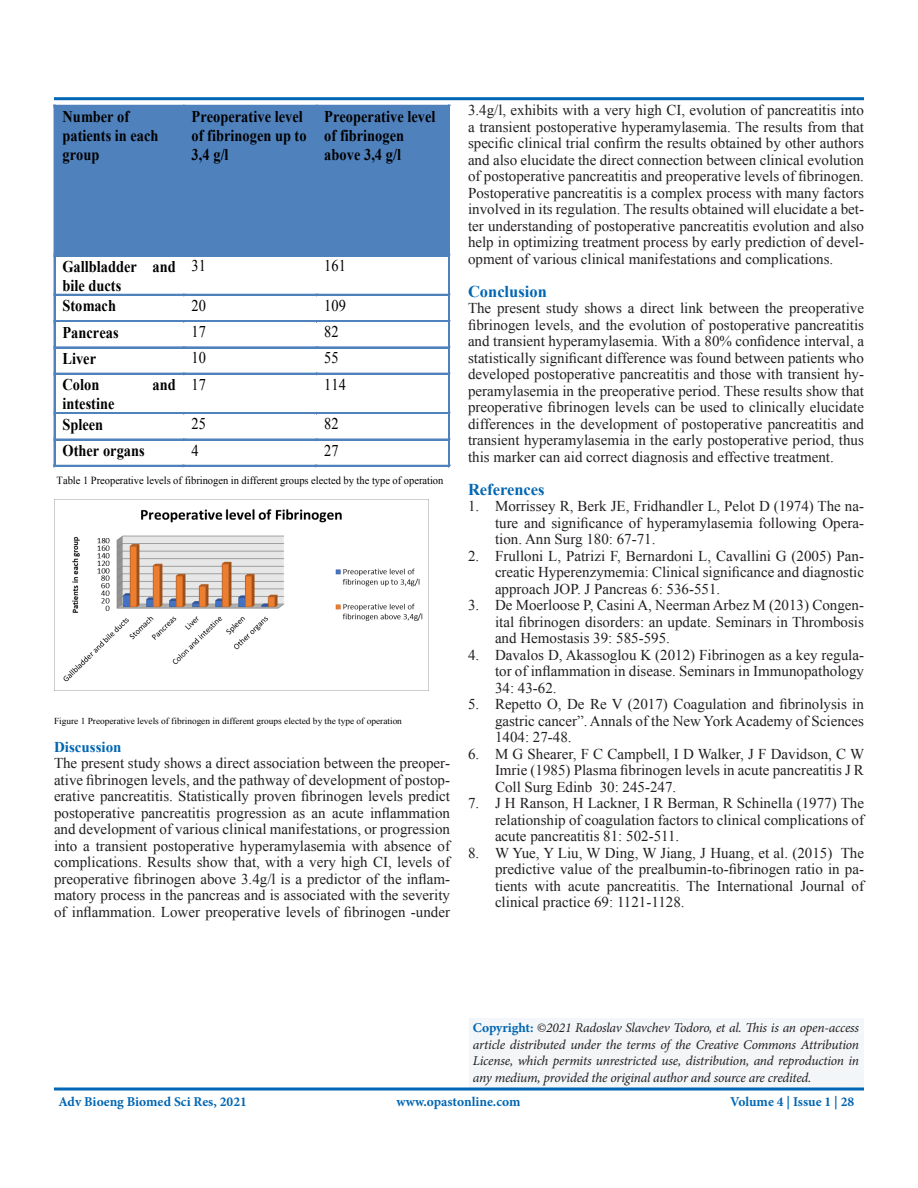
<style>
.page{position:relative;width:918px;height:1188px;background:#fff}
.page>*{position:absolute;margin:0;border:0;box-sizing:border-box;transform-origin:0 0}
.t1{font:700 16.5px "Times New Roman";color:#0166b3}
.t2{font:700 16.35px/18.9px "Times New Roman";color:#000;scale:.88 1}
.t3{font:16.35px "Times New Roman";letter-spacing:.005em;color:#000;scale:.88 1}
.t4{font:15px/16.5px "Times New Roman";color:#231f20;text-align:justify}
.t5{font:700 15px "Times New Roman";color:#0166b3}
.t6{font:italic 13.5px/16.5px "Minion Pro";letter-spacing:-.02em;color:#231f20;text-align:justify}
.t7{font:700 13.5px "Minion Pro";color:#0166b3}
.t8{font:10.8px "Times New Roman";color:#000}
.t9{font:700 9.75px/15.8px "Times New Roman";color:#000}
.t10{font:9.15px "Times New Roman";color:#000}
.s1{font-weight:700;font-style:normal;color:#0166b3}
</style>
<div class="page">
<div style="left:55px;top:107px;width:129px;height:148px;background:#4f81bd"></div>
<div style="left:184px;top:107px;width:132px;height:148px;background:#4f81bd"></div>
<div style="left:316px;top:107px;width:133px;height:148px;background:#4f81bd"></div>
<svg style="left:53px;top:97px;width:811px;height:10px"></svg>
<hr style="left:54px;top:107px;width:1px;height:148px;background:#4f81bd">
<hr style="left:449px;top:107px;width:1px;height:148px;background:#4f81bd">
<hr style="left:55px;top:255px;width:129px;height:1px;background:#4f81bd">
<hr style="left:185px;top:255px;width:131px;height:1px;background:#4f81bd">
<hr style="left:318px;top:255px;width:131px;height:1px;background:#4f81bd">
<hr style="left:54px;top:256px;width:1px;height:38px;background:#4f81bd">
<hr style="left:449px;top:256px;width:1px;height:38px;background:#4f81bd">
<hr style="left:448px;top:256px;width:1px;height:38px;background:#4f81bd">
<hr style="left:55px;top:294px;width:129px;height:2px;background:#4f81bd">
<hr style="left:185px;top:294px;width:131px;height:2px;background:#4f81bd">
<hr style="left:318px;top:294px;width:131px;height:2px;background:#4f81bd">
<hr style="left:55px;top:321px;width:129px;height:1px;background:#4f81bd">
<hr style="left:55px;top:320px;width:129px;height:1px;background:#4f81bd">
<hr style="left:185px;top:321px;width:131px;height:1px;background:#4f81bd">
<hr style="left:185px;top:320px;width:131px;height:1px;background:#4f81bd">
<hr style="left:318px;top:321px;width:131px;height:1px;background:#4f81bd">
<hr style="left:318px;top:320px;width:131px;height:1px;background:#4f81bd">
<hr style="left:55px;top:347px;width:129px;height:1px;background:#4f81bd">
<hr style="left:185px;top:347px;width:131px;height:1px;background:#4f81bd">
<hr style="left:318px;top:347px;width:131px;height:1px;background:#4f81bd">
<svg style="left:54px;top:294px;width:1px;height:81px"></svg>
<hr style="left:55px;top:373px;width:129px;height:2px;background:#4f81bd">
<hr style="left:185px;top:373px;width:131px;height:2px;background:#4f81bd">
<hr style="left:318px;top:373px;width:131px;height:2px;background:#4f81bd">
<svg style="left:448px;top:294px;width:2px;height:81px"></svg>
<hr style="left:54px;top:375px;width:1px;height:38px;background:#4f81bd">
<hr style="left:449px;top:375px;width:1px;height:38px;background:#4f81bd">
<hr style="left:448px;top:375px;width:1px;height:38px;background:#4f81bd">
<hr style="left:55px;top:413px;width:129px;height:1px;background:#4f81bd">
<hr style="left:55px;top:412px;width:129px;height:1px;background:#4f81bd">
<hr style="left:185px;top:413px;width:131px;height:1px;background:#4f81bd">
<hr style="left:185px;top:412px;width:131px;height:1px;background:#4f81bd">
<hr style="left:318px;top:413px;width:131px;height:1px;background:#4f81bd">
<hr style="left:318px;top:412px;width:131px;height:1px;background:#4f81bd">
<hr style="left:55px;top:439px;width:129px;height:2px;background:#4f81bd">
<hr style="left:185px;top:439px;width:131px;height:2px;background:#4f81bd">
<hr style="left:318px;top:439px;width:131px;height:2px;background:#4f81bd">
<svg style="left:54px;top:413px;width:1px;height:54px"></svg>
<hr style="left:55px;top:465px;width:129px;height:2px;background:#4f81bd">
<hr style="left:184px;top:465px;width:132px;height:2px;background:#4f81bd">
<hr style="left:317px;top:465px;width:132px;height:2px;background:#4f81bd">
<svg style="left:448px;top:413px;width:2px;height:54px"></svg>
<img style="left:54px;top:500px;width:375px;height:190px">
<svg style="left:54px;top:1087px;width:810px;height:4px;background:#4c93c9"></svg>
<div style="left:464px;top:1013px;width:402px;height:77px;background:#f3f5f7"></div>
<p class="t2" style="left:62px;top:107px;width:111px">Number of patients in each group</p>
<p class="t2" style="left:192px;top:107px;width:132px">Preoperative level of fibrinogen up to<br>3,4 g/l</p>
<p class="t2" style="left:324px;top:107px;width:128px">Preoperative level of fibrinogen above 3,4 g/l</p>
<p class="t2" style="left:62px;top:256px;width:130px">Gallbladder and bile ducts</p>
<p class="t3" style="left:192px;top:255px;width:18px">31</p>
<p class="t3" style="left:324px;top:255px;width:26px">161</p>
<p class="t2" style="left:62px;top:296px;width:62px">Stomach</p>
<p class="t3" style="left:192px;top:294px;width:18px">20</p>
<p class="t3" style="left:324px;top:294px;width:26px">109</p>
<p class="t2" style="left:62px;top:322px;width:65px">Pancreas</p>
<p class="t3" style="left:192px;top:321px;width:18px">17</p>
<p class="t3" style="left:324px;top:321px;width:18px">82</p>
<p class="t2" style="left:62px;top:349px;width:40px">Liver</p>
<p class="t3" style="left:192px;top:347px;width:18px">10</p>
<p class="t3" style="left:324px;top:347px;width:18px">55</p>
<p class="t2" style="left:62px;top:375px;width:43px">Colon</p>
<p class="t2" style="left:153px;top:375px;width:28px">and</p>
<p class="t2" style="left:62px;top:394px;width:61px">intestine</p>
<p class="t9" style="left:57px;top:257px;width:26px">group</p>
<p class="t9" style="left:142px;top:257px;width:26px">3,4 g/l</p>
<p class="t9" style="left:57px;top:324px;width:76px">Gallbladder and</p>
<p class="t9" style="left:57px;top:347px;width:37px">Stomach</p>
<p class="t9" style="left:57px;top:379px;width:26px">Liver<br>Colon</p>
<p class="t9" style="left:57px;top:418px;width:28px">Spleen</p>
<p class="t3" style="left:192px;top:373px;width:18px">17</p>
<p class="t3" style="left:324px;top:373px;width:26px">114</p>
<p class="t2" style="left:62px;top:414px;width:48px">Spleen</p>
<p class="t3" style="left:192px;top:413px;width:18px">25</p>
<p class="t3" style="left:324px;top:413px;width:18px">82</p>
<p class="t2" style="left:62px;top:441px;width:95px">Other organs</p>
<p class="t3" style="left:192px;top:439px;width:10px">4</p>
<p class="t3" style="left:324px;top:439px;width:18px">27</p>
<p class="t8" style="left:57px;top:473px;width:388px">Table 1 Preoperative levels of fibrinogen in different groups elected by the type of operation</p>
<p class="t10" style="left:54px;top:715px;width:350px">Figure 1 Preoperative levels of fibrinogen in different groups elected by the type of operation</p>
<p class="t5" style="left:54px;top:736px;width:69px">Discussion</p>
<p class="t4" style="left:54px;top:755px;width:398px">The present study shows a direct association between the preoper&shy;ative fibrinogen levels, and the pathway of development of postop&shy;erative pancreatitis. Statistically proven fibrinogen levels predict postoperative pancreatitis progression as an acute inflammation and development of various clinical manifestations, or progression into a transient postoperative hyperamylasemia with absence of complications. Results show that, with a very high CI, levels of preoperative fibrinogen above 3.4g/l is a predictor of the inflam&shy;matory process in the pancreas and is associated with the severity of inflammation. Lower preoperative levels of fibrinogen -under</p>
<p class="t4" style="left:468px;top:102px;width:398px">3.4g/l, exhibits with a very high CI, evolution of pancreatitis into a transient postoperative hyperamylasemia. The results from that specific clinical trial confirm the results obtained by other authors and also elucidate the direct connection between clinical evolution of postoperative pancreatitis and preoperative levels of fibrinogen.<br>Postoperative pancreatitis is a complex process with many factors involved in its regulation. The results obtained will elucidate a bet&shy;ter understanding of postoperative pancreatitis evolution and also help in optimizing treatment process by early prediction of devel&shy;opment of various clinical manifestations and complications.</p>
<p class="t1" style="left:468px;top:280px;width:80px">Conclusion</p>
<p class="t4" style="left:468px;top:300px;width:398px">The present study shows a direct link between the preoperative fibrinogen levels, and the evolution of postoperative pancreatitis and transient hyperamylasemia. With a 80% confidence interval, a statistically significant difference was found between patients who developed postoperative pancreatitis and those with transient hy&shy;peramylasemia in the preoperative period. These results show that preoperative fibrinogen levels can be used to clinically elucidate differences in the development of postoperative pancreatitis and transient hyperamylasemia in the early postoperative period, thus this marker can aid correct diagnosis and effective treatment.</p>
<p class="t1" style="left:468px;top:478px;width:78px">References</p>
<p class="t4" style="left:495px;top:498px;width:370px;text-indent:-27px">1. Morrissey R, Berk JE, Fridhandler L, Pelot D (1974) The na&shy;ture and significance of hyperamylasemia following Opera&shy;tion. Ann Surg 180: 67-71.</p>
<p class="t4" style="left:495px;top:547px;width:371px;text-indent:-27px">2. Frulloni L, Patrizi F, Bernardoni L, Cavallini G (2005) Pan&shy;creatic Hyperenzymemia: Clinical significance and diagnostic approach JOP. J Pancreas 6: 536-551.</p>
<p class="t4" style="left:495px;top:597px;width:371px;text-indent:-27px">3. De Moerloose P, Casini A, Neerman Arbez M (2013) Congen&shy;ital fibrinogen disorders: an update. Seminars in Thrombosis and Hemostasis 39: 585-595.</p>
<p class="t4" style="left:495px;top:646px;width:371px;text-indent:-27px">4. Davalos D, Akassoglou K (2012) Fibrinogen as a key regula&shy;tor of inflammation in disease. Seminars in Immunopathology 34: 43-62.</p>
<p class="t4" style="left:495px;top:696px;width:371px;text-indent:-27px">5. Repetto O, De Re V (2017) Coagulation and fibrinolysis in gastric cancer”. Annals of the New York Academy of Sciences 1404: 27-48.</p>
<p class="t4" style="left:495px;top:745px;width:371px;text-indent:-27px">6. M G Shearer, F C Campbell, I D Walker, J F Davidson, C W Imrie (1985) Plasma fibrinogen levels in acute pancreatitis J R Coll Surg Edinb 30: 245-247.</p>
<p class="t4" style="left:495px;top:795px;width:371px;text-indent:-27px">7. J H Ranson, H Lackner, I R Berman, R Schinella (1977) The relationship of coagulation factors to clinical complications of acute pancreatitis 81: 502-511.</p>
<p class="t4" style="left:495px;top:844px;width:371px;text-indent:-27px">8. W Yue, Y Liu, W Ding, W Jiang, J Huang, et al. (2015) The predictive value of the prealbumin-to-fibrinogen ratio in pa&shy;tients with acute pancreatitis. The International Journal of clinical practice 69: 1121-1128.</p>
<p class="t6" style="left:473px;top:1020px;width:388px"><span class="s1">Copyright:</span> ©2021 Radoslav Slavchev Todoro, et al. This is an open-access article distributed under the terms of the Creative Commons Attribution License, which permits unrestricted use, distribution, and reproduction in any medium, provided the original author and source are credited.</p>
<p class="t7" style="left:58px;top:1092px;width:190px">Adv Bioeng Biomed Sci Res, 2021</p>
<p class="t7" style="left:396px;top:1092px;width:126px">www.opastonline.com</p>
<p class="t7" style="left:730px;top:1092px;width:126px">Volume 4 | Issue 1 | 28</p>
</div>
